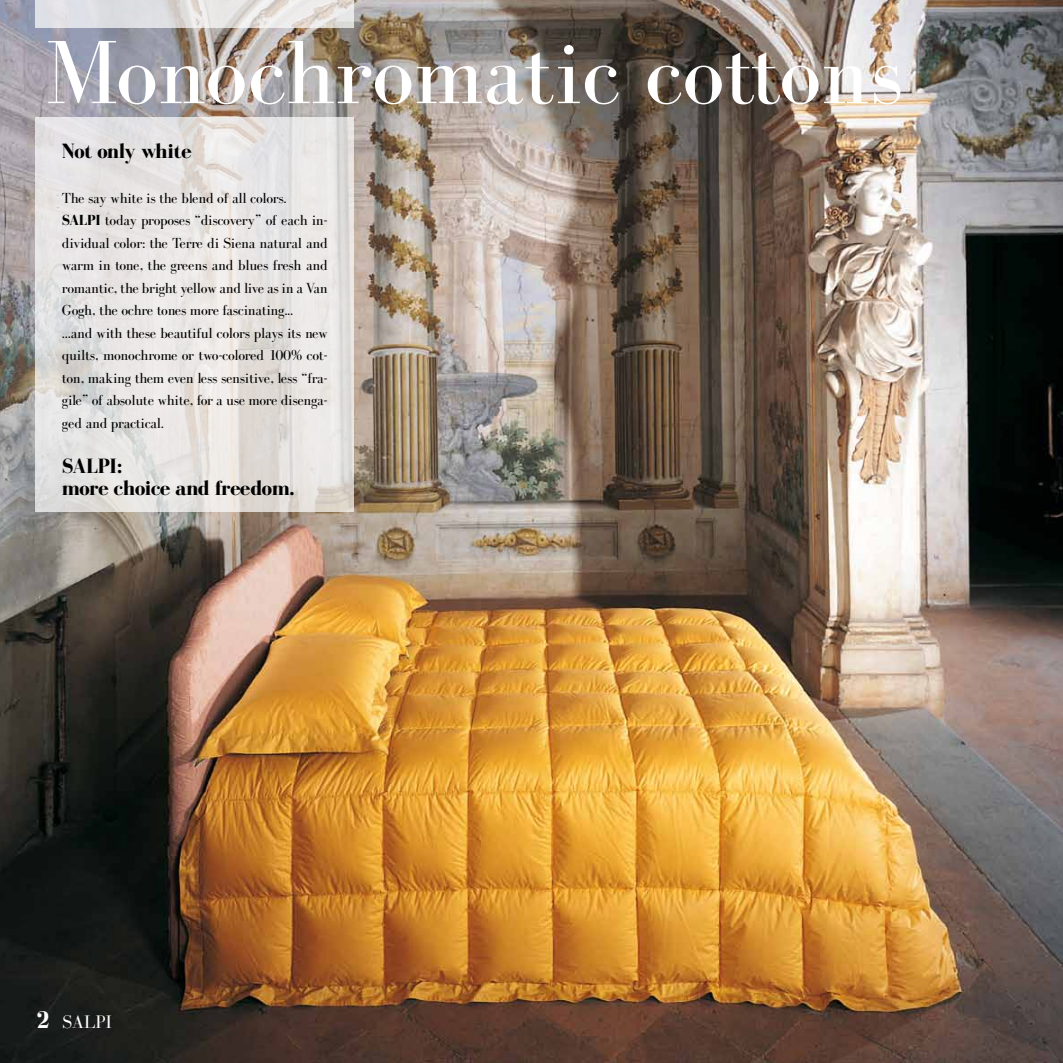
<style>
.page{position:relative;width:1063px;height:1063px;background:#fff}
.page>*{position:absolute;margin:0;border:0;box-sizing:border-box;transform-origin:0 0}
.t1{font:92.5px "Bodoni FLF";color:#fff}
.t2{font:700 21.25px/22.5px "Bodoni FLF";letter-spacing:-.02em;color:#000}
.t3{font:18.75px "Bodoni FLF";color:#fff}
.t4{font:15px/22.5px "Bodoni FLF";letter-spacing:-.02em;color:#000}
.s1{font-weight:700}
.s2{font-weight:700;font-size:25px}
</style>
<div class="page">
<img style="left:0;top:0;width:1063px;height:1063px">
<svg style="left:35px;top:117px;width:319px;height:394px;background:#e5e3e1"></svg>
<svg style="left:35px;top:0;width:319px;height:28px;background:#e1e0e0"></svg>
<h1 class="t1" style="left:45px;top:22px;width:859px">Monochromatic cottons</h1>
<h2 class="t2" style="left:62px;top:140px;width:131px">Not only white</h2>
<p class="t4" style="left:62px;top:187px;width:267px">The say white is the blend of all colors.<br><span class="s1">SALPI</span> today proposes “discovery” of each in&shy;dividual color: the Terre di Siena natural and warm in tone, the greens and blues fresh and romantic, the bright yellow and live as in a Van Gogh, the ochre tones more fascinating...<br>...and with these beautiful colors plays its new quilts, monochrome or two-colored 100% cot&shy;ton, making them even less sensitive, less “fra&shy;gile” of absolute white, for a use more disenga&shy;ged and practical.</p>
<h2 class="t2" style="left:62px;top:455px;width:235px">SALPI:<br>more choice and freedom.</h2>
<p class="t3" style="left:35px;top:1011px;width:78px"><span class="s2">2</span> SALPI</p>
</div>
